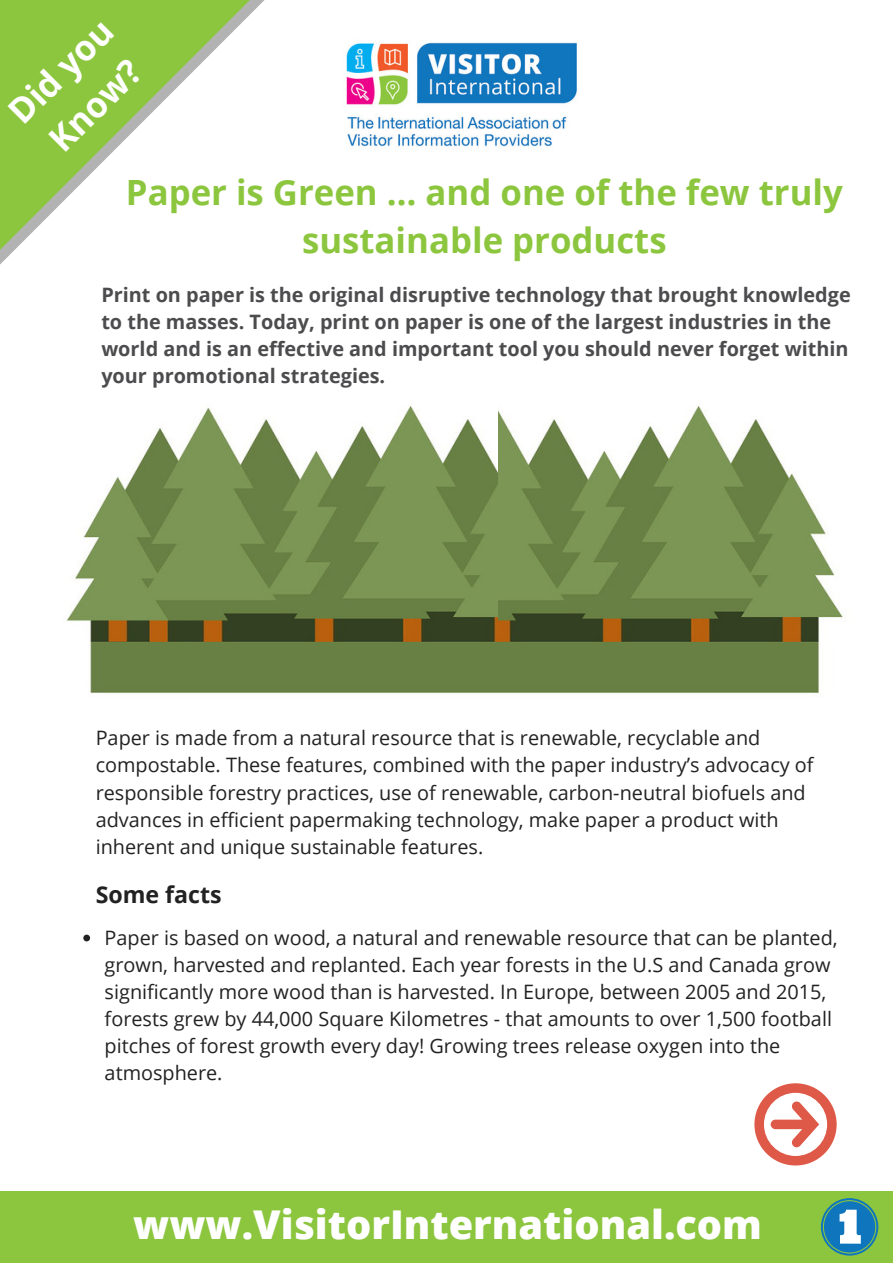
<style>
.page{position:relative;width:893px;height:1263px;background:#fff}
.page>*{position:absolute;margin:0;border:0;box-sizing:border-box;transform-origin:0 0}
.t1{font:800 39.75px "Open Sans";color:#fff}
.t2{font:700 34.8px/48.4px "Open Sans";color:#8cc63e;text-align:center}
.t3{font:700 34.8px/48.4px "Open Sans";color:#fff}
.t4{font:700 23.25px "Open Sans";color:#222}
.t5{font:19.8px/27px "Open Sans";color:#222}
.t6{font:700 19.8px/27px "Open Sans";color:#4c4c4e}
</style>
<div class="page">
<img style="left:346px;top:42px;width:231px;height:107px">
<div style="left:0;top:1191px;width:893px;height:72px;background:#8cc63e"></div>
<svg style="left:0;top:0;width:250px;height:250px;fill:#8cc63e"></svg>
<svg style="left:83px;top:935px;width:7px;height:6px"></svg>
<img style="left:66px;top:405px;width:433px;height:289px">
<img style="left:499px;top:405px;width:344px;height:291px">
<svg style="left:821px;top:1198px;width:57px;height:57px"></svg>
<svg style="left:754px;top:1083px;width:83px;height:82px"></svg>
<h2 class="t3" style="left:-3px;top:100px;width:133px;rotate:-45deg">Did you<br>Know?</h2>
<h2 class="t2" style="left:126px;top:167px;width:718px">Paper is Green … and one of the few truly sustainable products</h2>
<p class="t6" style="left:101px;top:281px;width:751px">Print on paper is the original disruptive technology that brought knowledge to the masses. Today, print on paper is one of the largest industries in the world and is an effective and important tool you should never forget within your promotional strategies.</p>
<p class="t5" style="left:96px;top:724px;width:719px">Paper is made from a natural resource that is renewable, recyclable and compostable. These features, combined with the paper industry’s advocacy of responsible forestry practices, use of renewable, carbon-neutral biofuels and advances in efficient papermaking technology, make paper a product with inherent and unique sustainable features.</p>
<p class="t4" style="left:96px;top:878px;width:128px">Some facts</p>
<p class="t5" style="left:105px;top:923px;width:735px">Paper is based on wood, a natural and renewable resource that can be planted, grown, harvested and replanted. Each year forests in the U.S and Canada grow significantly more wood than is harvested. In Europe, between 2005 and 2015, forests grew by 44,000 Square Kilometres - that amounts to over 1,500 football pitches of forest growth every day! Growing trees release oxygen into the atmosphere.</p>
<h1 class="t1" style="left:133px;top:1196px;width:630px">www.VisitorInternational.com</h1>
</div>
